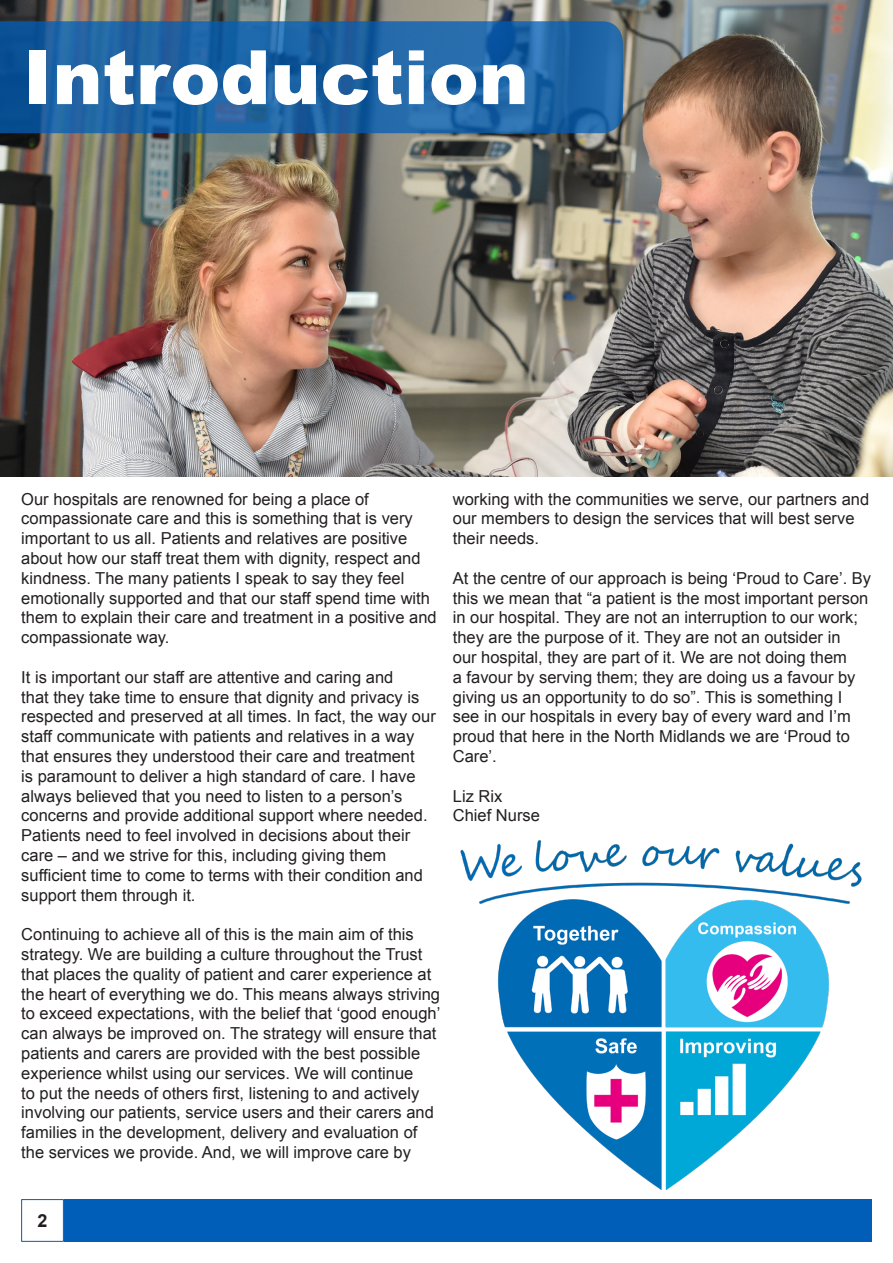
<style>
.page{position:relative;width:893px;height:1263px;background:#fff}
.page>*{position:absolute;margin:0;border:0;box-sizing:border-box;transform-origin:0 0}
.t1{font:900 75px "Arial";color:#fff}
.t2{font:700 18px "Arial";color:#231f20}
.t3{font:16.5px/19.8px "Arial";color:#231f20}
</style>
<div class="page">
<img style="left:0;top:0;width:893px;height:476px">
<img style="left:460px;top:840px;width:402px;height:64px">
<svg style="left:0;top:21px;width:623px;height:112px;background:#1d62a3"></svg>
<img style="left:486px;top:854px;width:352px;height:335px">
<div style="left:64px;top:1199px;width:808px;height:43px;background:#005eb8"></div>
<div style="left:21px;top:1199px;width:43px;height:43px;border:1px solid #005eb8"></div>
<p class="t1" style="left:23px;top:23px;width:507px">Introduction</p>
<p class="t3" style="left:21px;top:489px;width:417px">Our hospitals are renowned for being a place of compassionate care and this is something that is very important to us all. Patients and relatives are positive about how our staff treat them with dignity, respect and kindness. The many patients I speak to say they feel emotionally supported and that our staff spend time with them to explain their care and treatment in a positive and compassionate way.</p>
<p class="t3" style="left:21px;top:667px;width:416px">It is important our staff are attentive and caring and<br>that they take time to ensure that dignity and privacy is respected and preserved at all times. In fact, the way our staff communicate with patients and relatives in a way that ensures they understood their care and treatment<br>is paramount to deliver a high standard of care. I have always believed that you need to listen to a person’s concerns and provide additional support where needed.<br>Patients need to feel involved in decisions about their care – and we strive for this, including giving them sufficient time to come to terms with their condition and support them through it.</p>
<p class="t3" style="left:21px;top:925px;width:421px">Continuing to achieve all of this is the main aim of this strategy. We are building a culture throughout the Trust that places the quality of patient and carer experience at the heart of everything we do. This means always striving to exceed expectations, with the belief that ‘good enough’ can always be improved on. The strategy will ensure that patients and carers are provided with the best possible experience whilst using our services. We will continue<br>to put the needs of others first, listening to and actively involving our patients, service users and their carers and families in the development, delivery and evaluation of the services we provide. And, we will improve care by</p>
<p class="t3" style="left:453px;top:489px;width:418px">working with the communities we serve, our partners and our members to design the services that will best serve their needs.</p>
<p class="t3" style="left:453px;top:568px;width:420px">At the centre of our approach is being ‘Proud to Care’. By this we mean that “a patient is the most important person in our hospital. They are not an interruption to our work; they are the purpose of it. They are not an outsider in<br>our hospital, they are part of it. We are not doing them<br>a favour by serving them; they are doing us a favour by giving us an opportunity to do so”. This is something I see in our hospitals in every bay of every ward and I’m proud that here in the North Midlands we are ‘Proud to Care’.</p>
<p class="t3" style="left:453px;top:786px;width:51px">Liz Rix</p>
<p class="t3" style="left:453px;top:806px;width:89px">Chief Nurse</p>
<p class="t2" style="left:38px;top:1209px;width:12px">2</p>
</div>
